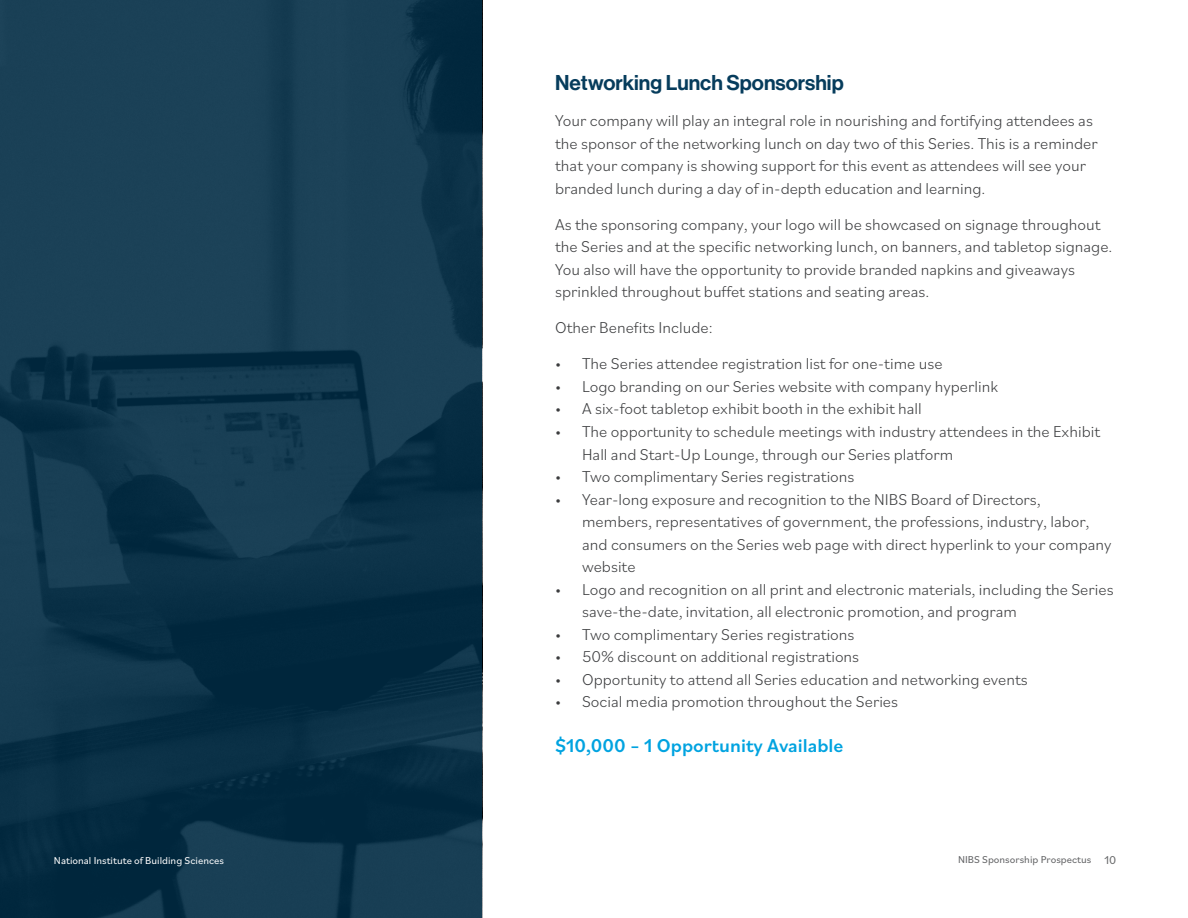
<style>
.page{position:relative;width:1188px;height:918px;background:#fff}
.page>*{position:absolute;margin:0;border:0;box-sizing:border-box;transform-origin:0 0}
.t1{font:21px "N Haas Grotesk DS Pro 65 Md";color:#063c5c}
.t2{font:500 19.5px "Bilo";color:#00a3e0}
.t3{font:300 16.5px/22.5px "Bilo";color:#3b3c3e}
.t4{font:10.5px "Bilo";color:#fff}
.t5{font:10.5px "Bilo";color:#616264}
.s1{font-size:12px;color:#6a6b6c}
</style>
<div class="page">
<svg style="left:0;top:0;width:482px;height:918px;fill:#163c52"></svg>
<p class="t1" style="left:555px;top:71px;width:290px">Networking Lunch Sponsorship</p>
<p class="t3" style="left:555px;top:109px;width:544px">Your company will play an integral role in nourishing and fortifying attendees as the sponsor of the networking lunch on day two of this Series. This is a reminder that your company is showing support for this event as attendees will see your branded lunch during a day of in-depth education and learning.</p>
<p class="t3" style="left:555px;top:213px;width:559px">As the sponsoring company, your logo will be showcased on signage throughout the Series and at the specific networking lunch, on banners, and tabletop signage.<br>You also will have the opportunity to provide branded napkins and giveaways sprinkled throughout buffet stations and seating areas.</p>
<p class="t3" style="left:555px;top:316px;width:159px">Other Benefits Include:</p>
<p class="t3" style="left:555px;top:352px;width:389px">• The Series attendee registration list for one-time use</p>
<p class="t3" style="left:555px;top:375px;width:445px">• Logo branding on our Series website with company hyperlink</p>
<p class="t3" style="left:555px;top:397px;width:368px">• A six-foot tabletop exhibit booth in the exhibit hall</p>
<p class="t3" style="left:582px;top:420px;width:519px;text-indent:-27px">• The opportunity to schedule meetings with industry attendees in the Exhibit<br>Hall and Start-Up Lounge, through our Series platform</p>
<p class="t3" style="left:555px;top:465px;width:301px">• Two complimentary Series registrations</p>
<p class="t3" style="left:582px;top:487px;width:531px;text-indent:-27px">• Year-long exposure and recognition to the NIBS Board of Directors, members, representatives of government, the professions, industry, labor, and consumers on the Series web page with direct hyperlink to your company website</p>
<p class="t3" style="left:582px;top:577px;width:533px;text-indent:-27px">• Logo and recognition on all print and electronic materials, including the Series save-the-date, invitation, all electronic promotion, and program</p>
<p class="t3" style="left:555px;top:622px;width:301px">• Two complimentary Series registrations</p>
<p class="t3" style="left:555px;top:645px;width:306px">• 50% discount on additional registrations</p>
<p class="t3" style="left:555px;top:667px;width:474px">• Opportunity to attend all Series education and networking events</p>
<p class="t3" style="left:555px;top:690px;width:345px">• Social media promotion throughout the Series</p>
<p class="t2" style="left:555px;top:732px;width:290px">$10,000 – 1 Opportunity Available</p>
<p class="t4" style="left:54px;top:853px;width:172px">National Institute of Building Sciences</p>
<p class="t5" style="left:958px;top:852px;width:160px">NIBS Sponsorship Prospectus <span class="s1">10</span></p>
</div>
